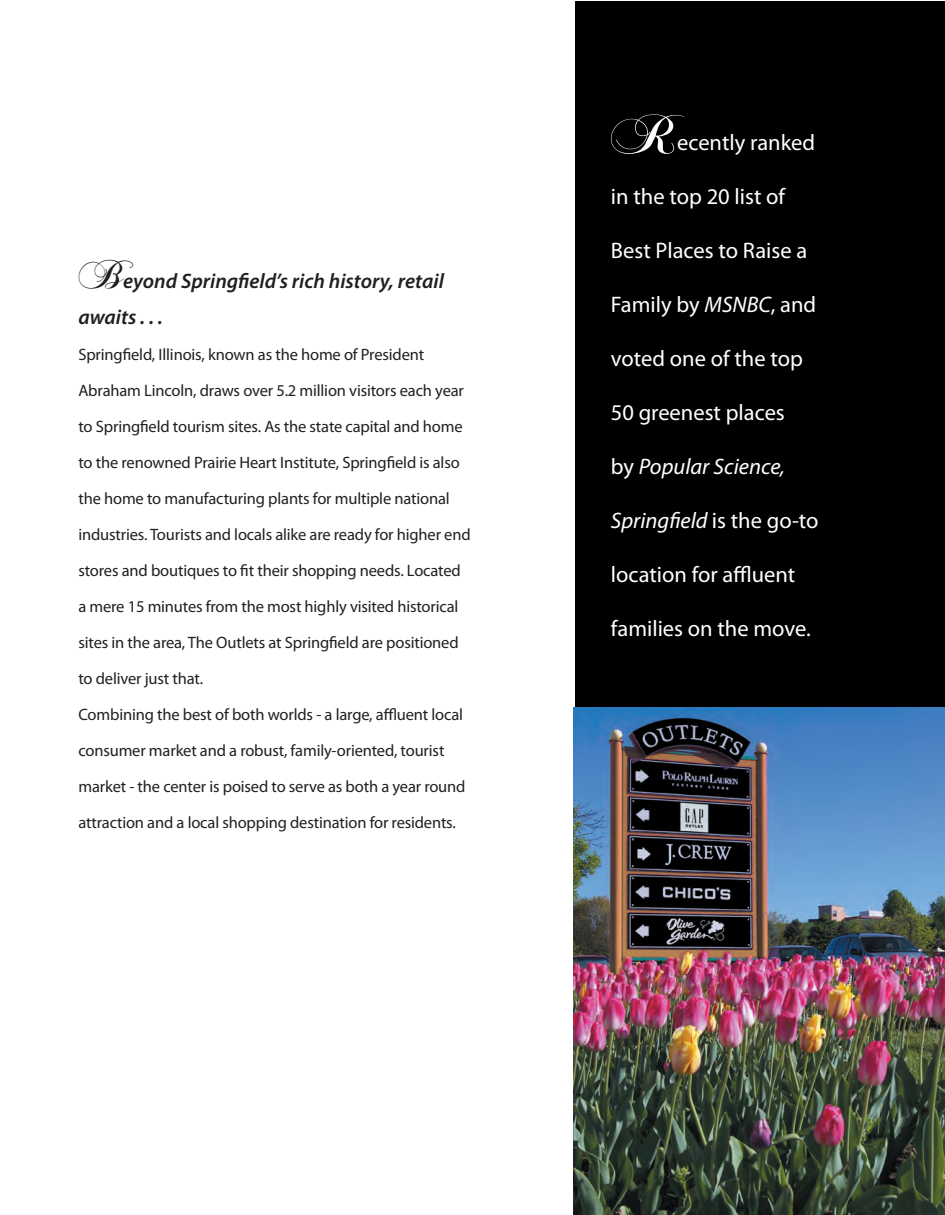
<style>
.page{position:relative;width:945px;height:1215px;background:#fff}
.page>*{position:absolute;margin:0;border:0;box-sizing:border-box;transform-origin:0 0}
.t1{font:54px "Chopin Script";color:#fff;scale:1.1 1}
.t2{font:22.5px "Myriad Pro";color:#fff}
.t3{font:italic 22.5px "Myriad Pro";color:#fff}
.t4{font:italic 600 21px/36px "Myriad Pro";color:#231f20}
.t5{font:16.5px/36px "Myriad Pro";letter-spacing:-.01em;color:#231f20}
.s1{font-family:"Chopin Script";font-weight:400;font-style:normal;font-size:42px}
.s2{font-style:italic}
.s3{font-style:normal}
</style>
<div class="page">
<div style="left:576px;top:1px;width:369px;height:1213px;background:#000001"></div>
<img style="left:573px;top:708px;width:372px;height:507px">
<p class="t4" style="left:78px;top:262px;width:367px"><span class="s1">B</span>eyond Springfield’s rich history, retail awaits . . .</p>
<p class="t5" style="left:78px;top:336px;width:394px">Springfield, Illinois, known as the home of President Abraham Lincoln, draws over 5.2 million visitors each year to Springfield tourism sites. As the state capital and home to the renowned Prairie Heart Institute, Springfield is also the home to manufacturing plants for multiple national industries. Tourists and locals alike are ready for higher end stores and boutiques to fit their shopping needs. Located a mere 15 minutes from the most highly visited historical sites in the area, The Outlets at Springfield are positioned to deliver just that.<br>Combining the best of both worlds - a large, affluent local consumer market and a robust, family-oriented, tourist market - the center is poised to serve as both a year round attraction and a local shopping destination for residents.</p>
<h1 class="t1" style="left:611px;top:102px;width:63px">R</h1>
<h2 class="t2" style="left:677px;top:128px;width:140px">ecently ranked</h2>
<h2 class="t2" style="left:611px;top:182px;width:176px">in the top 20 list of</h2>
<h2 class="t2" style="left:611px;top:236px;width:198px">Best Places to Raise a</h2>
<h2 class="t2" style="left:611px;top:290px;width:207px">Family by <span class="s2">MSNBC</span>, and</h2>
<h2 class="t2" style="left:611px;top:344px;width:194px">voted one of the top</h2>
<h2 class="t2" style="left:611px;top:398px;width:175px">50 greenest places</h2>
<h2 class="t3" style="left:611px;top:452px;width:176px"><span class="s3">by</span> Popular Science,</h2>
<h2 class="t3" style="left:611px;top:506px;width:209px">Springfield <span class="s3">is the go-to</span></h2>
<h2 class="t2" style="left:611px;top:560px;width:186px">location for affluent</h2>
<h2 class="t2" style="left:611px;top:614px;width:201px">families on the move.</h2>
</div>
